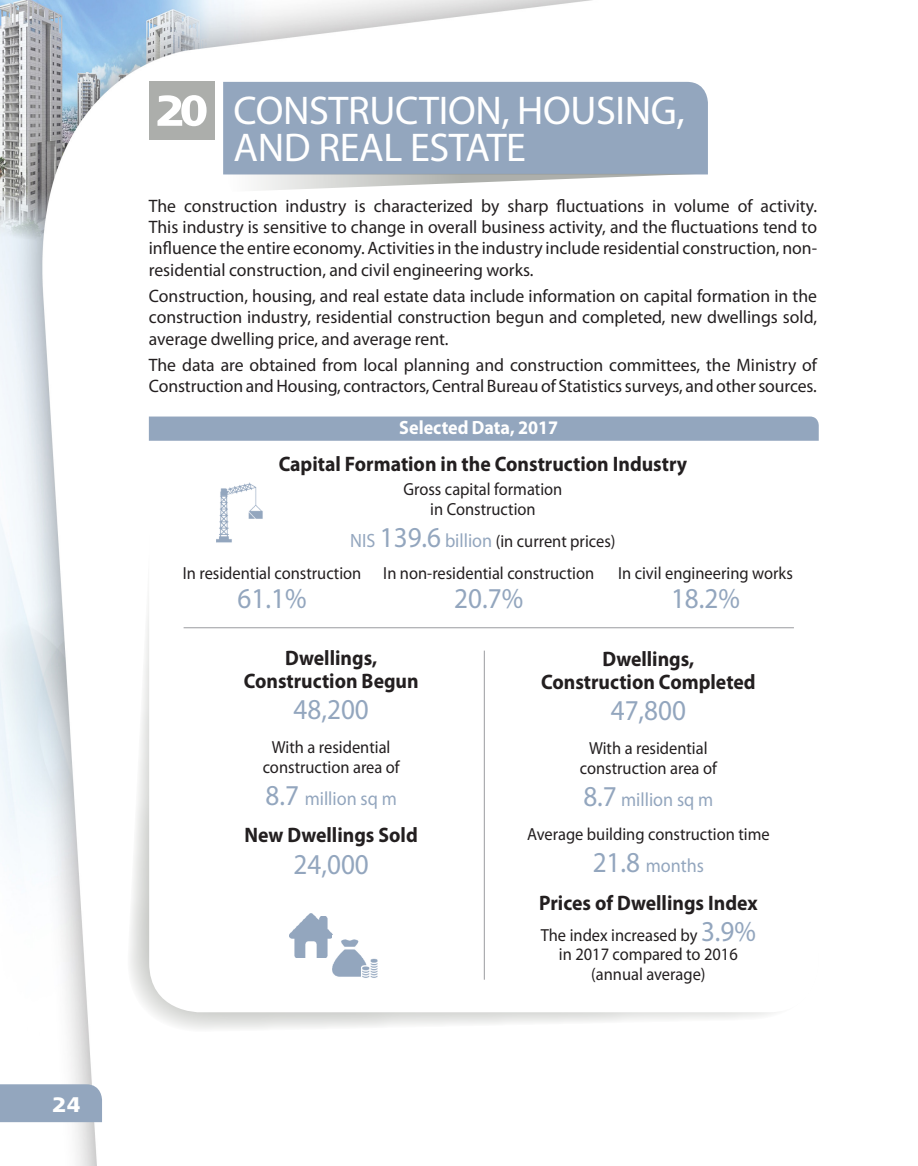
<style>
.page{position:relative;width:918px;height:1166px;background:#fff}
.page>*{position:absolute;margin:0;border:0;box-sizing:border-box;transform-origin:0 0}
.מספר_פרק{font:700 54.25px "Fb Oxford";color:#fff}
.CONSTRUCTION__HOUSIN{font:40.25px/36.8px "Myriad Pro";letter-spacing:-.01em;color:#fff}
.t1{font:28.88px "Myriad Pro";color:#93a6be;scale:.94 1}
.t2{font:700 26.25px "Fb Oxford";color:#fff}
.כותרת_ENG{font:700 21px/22.8px "Myriad Pro";color:#231f20;text-align:center;scale:.94 1}
.t3{font:19.25px "Myriad Pro";color:#93a6be;scale:.94 1}
.נתונים_נבחרים{font:700 19.25px "Myriad Pro";color:#fff;scale:.94 1}
.שוטף_אוקסופרד_ENG{font:18.03px/21.3px "Myriad Pro";color:#231f20;text-align:justify}
.t4{font:17.5px/19.2px "Myriad Pro";color:#231f20;text-align:center;scale:.94 1}
.s1{font-size:19.25px;color:#93a6be}
.s2{font-size:28.88px;color:#93a6be}
.s3{font-size:28.88px}
</style>
<div class="page">
<img style="left:0;top:0;width:708px;height:1166px">
<div style="left:0;top:1084px;width:102px;height:38px;background:#93a6be"></div>
<div style="left:223px;top:82px;width:485px;height:92px;background:#93a6be"></div>
<div style="left:149px;top:82px;width:65px;height:58px;background:#acaeab"></div>
<svg style="left:127px;top:441px;width:648px;height:593px"></svg>
<div style="left:149px;top:439px;width:670px;height:573px;background:#fff;border-radius:50px"></div>
<svg style="left:149px;top:416px;width:670px;height:25px;background:#96a8c0"></svg>
<svg style="left:222px;top:174px;width:477px;height:18px"></svg>
<hr style="left:184px;top:627px;width:610px;height:1px;background:#9fa0a4">
<img style="left:289px;top:913px;width:44px;height:44px">
<img style="left:333px;top:939px;width:45px;height:39px">
<svg style="left:340px;top:948px;width:18px;height:28px"></svg>
<img style="left:216px;top:482px;width:47px;height:61px">
<hr style="left:484px;top:650px;width:1px;height:330px;background:#9fa0a4">
<h3 class="t2" style="left:52px;top:1094px;width:30px">24</h3>
<h1 class="מספר_פרק" style="left:155px;top:88px;width:55px">20</h1>
<p class="CONSTRUCTION__HOUSIN" style="left:234px;top:92px;width:453px">CONSTRUCTION, HOUSING,<br>AND REAL ESTATE</p>
<p class="שוטף_אוקסופרד_ENG" style="left:149px;top:195px;width:670px">The construction industry is characterized by sharp fluctuations in volume of activity.<br>This industry is sensitive to change in overall business activity, and the fluctuations tend to influence the entire economy. Activities in the industry include residential construction, non&shy;residential construction, and civil engineering works.</p>
<p class="שוטף_אוקסופרד_ENG" style="left:149px;top:285px;width:670px">Construction, housing, and real estate data include information on capital formation in the construction industry, residential construction begun and completed, new dwellings sold, average dwelling price, and average rent.</p>
<p class="שוטף_אוקסופרד_ENG" style="left:149px;top:354px;width:670px">The data are obtained from local planning and construction committees, the Ministry of<br>Construction and Housing, contractors, Central Bureau of Statistics surveys, and other sources.</p>
<h2 class="נתונים_נבחרים" style="left:399px;top:415px;width:171px">Selected Data, 2017</h2>
<p class="כותרת_ENG" style="left:279px;top:452px;width:436px">Capital Formation in the Construction Industry</p>
<p class="t4" style="left:403px;top:479px;width:170px">Gross capital formation in Construction</p>
<p class="t4" style="left:350px;top:531px;width:284px"><span class="s1">NIS</span> <span class="s2">139.6</span> <span class="s1">billion</span> (in current prices)</p>
<p class="t4" style="left:618px;top:563px;width:187px">In civil engineering works</p>
<p class="t1" style="left:671px;top:580px;width:75px">18.2%</p>
<p class="t4" style="left:183px;top:563px;width:191px">In residential construction</p>
<p class="t1" style="left:238px;top:580px;width:75px">61.1%</p>
<p class="t4" style="left:383px;top:563px;width:226px">In non-residential construction</p>
<p class="t1" style="left:454px;top:580px;width:75px">20.7%</p>
<p class="כותרת_ENG" style="left:244px;top:646px;width:188px">Dwellings,<br>Construction Begun</p>
<p class="t1" style="left:294px;top:692px;width:82px">48,200</p>
<p class="t4" style="left:263px;top:737px;width:147px">With a residential construction area of</p>
<p class="t3" style="left:265px;top:786px;width:141px"><span class="s3">8.7</span> million sq m</p>
<p class="כותרת_ENG" style="left:245px;top:823px;width:186px">New Dwellings Sold</p>
<p class="t1" style="left:294px;top:846px;width:82px">24,000</p>
<p class="כותרת_ENG" style="left:541px;top:647px;width:230px">Dwellings,<br>Construction Completed</p>
<p class="t1" style="left:611px;top:693px;width:82px">47,800</p>
<p class="t4" style="left:580px;top:739px;width:147px">With a residential construction area of</p>
<p class="t3" style="left:583px;top:787px;width:140px"><span class="s3">8.7</span> million sq m</p>
<p class="t4" style="left:527px;top:824px;width:260px">Average building construction time</p>
<p class="t3" style="left:593px;top:854px;width:120px"><span class="s3">21.8</span> months</p>
<p class="כותרת_ENG" style="left:539px;top:891px;width:234px">Prices of Dwellings Index</p>
<p class="t4" style="left:541px;top:925px;width:230px">The index increased by <span class="s2">3.9% </span>in 2017 compared to 2016 (annual average)</p>
</div>
